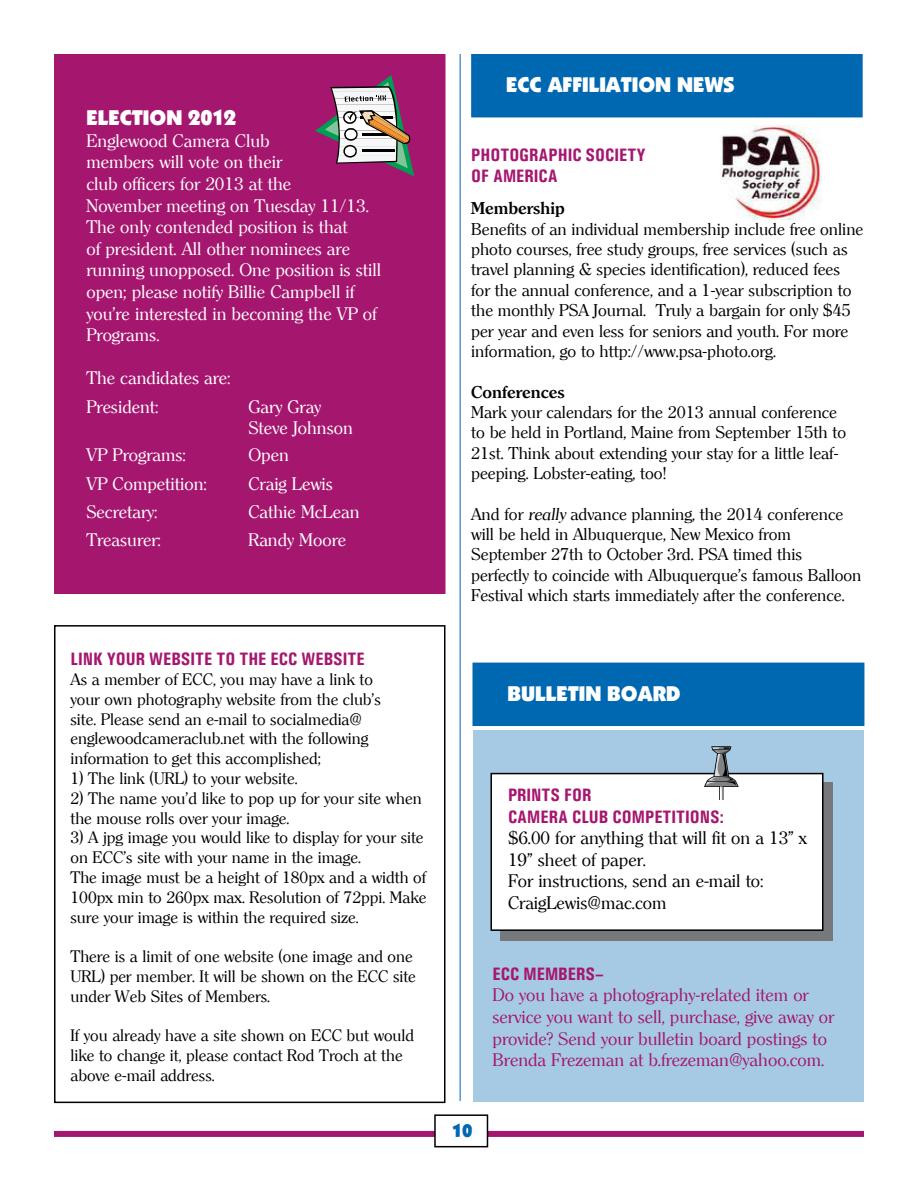
<style>
.page{position:relative;width:918px;height:1188px;background:#fff}
.page>*{position:absolute;margin:0;border:0;box-sizing:border-box;transform-origin:0 0}
.t1{font:21px "Boulder";color:#fff}
.t2{font:18px/21.6px "Clearly Roman";color:#fff}
.t3{font:18px/21.6px "Clearly Roman";color:#a5176f}
.t4{font:700 18px/21.6px "Univers Condensed";color:#a5176f}
.t5{font:18px/21.6px "Clearly Roman";color:#000}
.t6{font:18px "Boulder";color:#0067b1}
.t7{font:16.95px/20.4px "Clearly Roman";color:#000}
.t8{font:700 16.95px "Clearly Roman";color:#000}
.t9{font:16.5px/19.8px "Clearly Roman";color:#000}
.s1{font-style:italic}
</style>
<div class="page">
<div style="left:473px;top:730px;width:391px;height:371px;background:#a6cae4"></div>
<div style="left:54px;top:1131px;width:810px;height:6px;background:#a5176f"></div>
<div style="left:435px;top:1115px;width:52px;height:32px;background:#fff"></div>
<div style="left:434px;top:1114px;width:54px;height:33px;border:2px solid #000"></div>
<div style="left:472px;top:663px;width:392px;height:63px;background:#0067b1"></div>
<div style="left:500px;top:783px;width:333px;height:158px;background:#77787b"></div>
<div style="left:491px;top:774px;width:332px;height:156px;background:#fff"></div>
<div style="left:490px;top:773px;width:334px;height:158px;border:2px solid #000"></div>
<svg style="left:704px;top:746px;width:35px;height:53px"></svg>
<div style="left:54px;top:625px;width:392px;height:478px;border:2px solid #000"></div>
<div style="left:471px;top:54px;width:392px;height:63px;background:#0067b1"></div>
<img style="left:721px;top:126px;width:100px;height:94px">
<hr style="left:460px;top:54px;width:1px;height:1047px;background:#0067b1">
<div style="left:54px;top:54px;width:392px;height:540px;background:#a5176f"></div>
<svg style="left:315px;top:75px;width:99px;height:101px"></svg>
<p class="t1" style="left:86px;top:106px;width:151px">ELECTION 2012</p>
<p class="t2" style="left:86px;top:130px;width:296px">Englewood Camera Club<br>members will vote on their<br>club officers for 2013 at the<br>November meeting on Tuesday 11/13.<br>The only contended position is that<br>of president. All other nominees are running unopposed. One position is still open; please notify Billie Campbell if you’re interested in becoming the VP of<br>Programs.</p>
<p class="t2" style="left:86px;top:364px;width:146px;line-height:28.3px">The candidates are:<br>President:</p>
<p class="t2" style="left:248px;top:396px;width:106px">Gary Gray<br>Steve Johnson</p>
<p class="t2" style="left:86px;top:445px;width:101px">VP Programs:</p>
<p class="t2" style="left:248px;top:445px;width:42px">Open</p>
<p class="t2" style="left:86px;top:473px;width:122px">VP Competition:</p>
<p class="t2" style="left:248px;top:473px;width:86px">Craig Lewis</p>
<p class="t2" style="left:86px;top:501px;width:73px">Secretary:</p>
<p class="t2" style="left:248px;top:501px;width:113px">Cathie McLean</p>
<p class="t2" style="left:86px;top:530px;width:76px">Treasurer:</p>
<p class="t2" style="left:248px;top:530px;width:99px">Randy Moore</p>
<p class="t4" style="left:70px;top:648px;width:56px">LIN K YOUR</p>
<p class="t4" style="left:149px;top:648px;width:10px">WEBSITE</p>
<p class="t4" style="left:217px;top:648px;width:33px">TO THE</p>
<p class="t4" style="left:271px;top:648px;width:41px">ECC WEBSITE</p>
<p class="t9" style="left:70px;top:670px;width:312px">As a member of ECC, you may have a link to your own photography website from the club’s site. Please send an e-mail to socialmedia@ englewoodcameraclub.net with the following information to get this accomplished;</p>
<p class="t9" style="left:70px;top:769px;width:229px">1) The link (URL) to your website.</p>
<p class="t9" style="left:70px;top:789px;width:353px">2) The name you’d like to pop up for your site when the mouse rolls over your image.</p>
<p class="t9" style="left:70px;top:828px;width:358px">3) A jpg image you would like to display for your site on ECC’s site with your name in the image.<br>The image must be a height of 180px and a width of 100px min to 260px max. Resolution of 72ppi. Make sure your image is within the required size.</p>
<p class="t9" style="left:70px;top:947px;width:347px">There is a limit of one website (one image and one<br>URL) per member. It will be shown on the ECC site under Web Sites of Members.</p>
<p class="t9" style="left:70px;top:1026px;width:345px">If you already have a site shown on ECC but would like to change it, please contact Rod Troch at the above e-mail address.</p>
<p class="t1" style="left:506px;top:73px;width:230px">ECC AFFILIATION NEWS</p>
<p class="t4" style="left:471px;top:143px;width:176px">PHOTOGRAPHIC SOCIETY<br>OF AMERICA</p>
<p class="t8" style="left:471px;top:199px;width:95px">Membership</p>
<p class="t7" style="left:471px;top:219px;width:394px">Benefits of an individual membership include free online photo courses, free study groups, free services (such as travel planning &amp; species identification), reduced fees<br>for the annual conference, and a 1-year subscription to the monthly PSA Journal. Truly a bargain for only $45 per year and even less for seniors and youth. For more information, go to http://www.psa-photo.org.</p>
<p class="t8" style="left:471px;top:382px;width:95px">Conferences</p>
<p class="t7" style="left:471px;top:402px;width:377px">Mark your calendars for the 2013 annual conference to be held in Portland, Maine from September 15th to 21st. Think about extending your stay for a little leaf&shy;peeping. Lobster-eating, too!</p>
<p class="t7" style="left:471px;top:504px;width:392px">And for <span class="s1">really</span> advance planning, the 2014 conference will be held in Albuquerque, New Mexico from September 27th to October 3rd. PSA timed this perfectly to coincide with Albuquerque’s famous Balloon Festival which starts immediately after the conference.</p>
<p class="t1" style="left:507px;top:681px;width:175px">BULLETIN BOARD</p>
<p class="t4" style="left:508px;top:784px;width:217px">PRINTS FOR<br>CAMERA CLUB COMPETITIONS:</p>
<p class="t5" style="left:508px;top:828px;width:301px">$6.00 for anything that will fit on a 13” x<br>19” sheet of paper.<br>For instructions, send an e-mail to:<br>CraigLewis@mac.com</p>
<p class="t4" style="left:493px;top:963px;width:42px">ECC MEMBERS</p>
<p class="t4" style="left:595px;top:963px;width:10px">–</p>
<p class="t3" style="left:493px;top:985px;width:343px">Do you have a photography-related item or service you want to sell, purchase, give away or provide? Send your bulletin board postings to Brenda Frezeman at b.frezeman@yahoo.com.</p>
<p class="t6" style="left:453px;top:1120px;width:21px">10</p>
</div>
